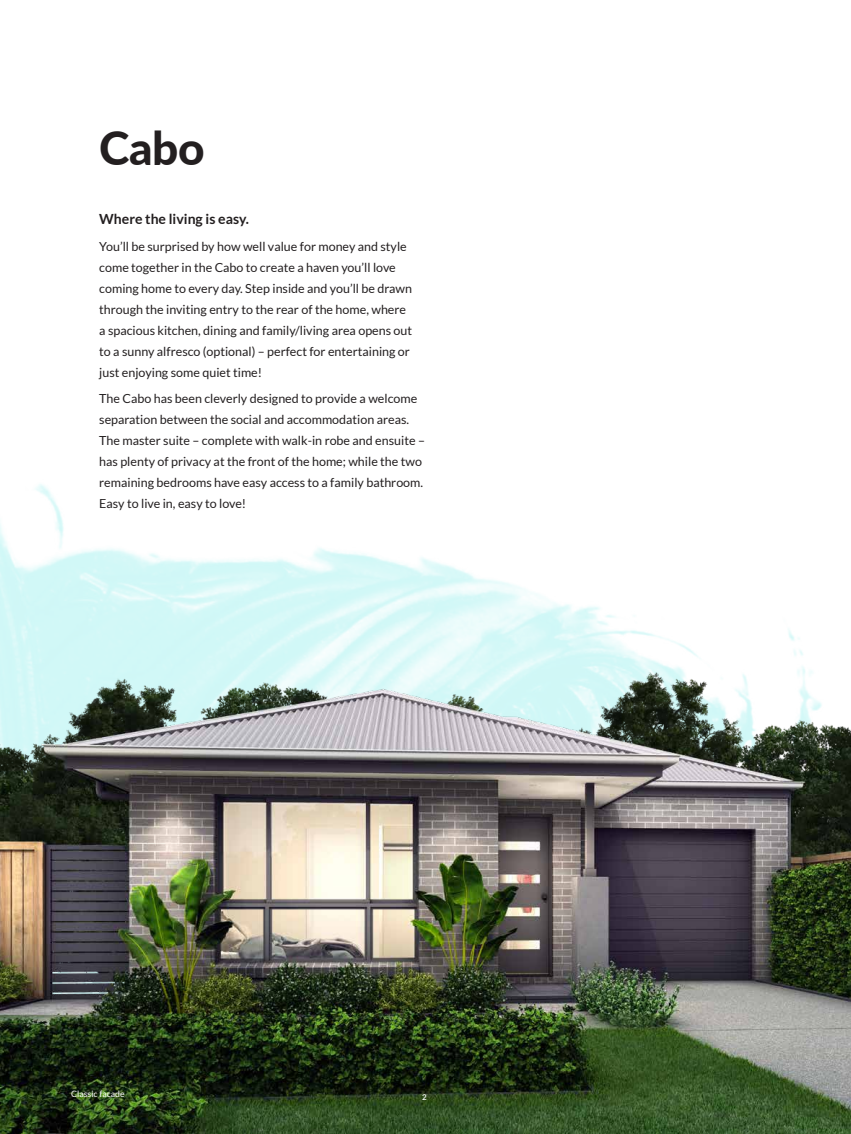
<style>
.page{position:relative;width:851px;height:1134px;background:#fff}
.page>*{position:absolute;margin:0;border:0;box-sizing:border-box;transform-origin:0 0}
.t1{font:800 46px "Lato";color:#231f20}
.t2{font:700 14px "Lato";color:#231f20}
.t3{font:12.5px/21px "Lato";color:#231f20}
.t4{font:8.7px "Lato";color:#fff}
.t5{font:600 8px "Lato";color:#fff}
</style>
<div class="page">
<img style="left:0;top:484px;width:850px;height:650px">
<h1 class="t1" style="left:99px;top:114px;width:107px">Cabo</h1>
<p class="t2" style="left:99px;top:211px;width:151px">Where the living is easy.</p>
<p class="t3" style="left:99px;top:235px;width:314px">You’ll be surprised by how well value for money and style come together in the Cabo to create a haven you’ll love coming home to every day. Step inside and you’ll be drawn through the inviting entry to the rear of the home, where a spacious kitchen, dining and family/living area opens out to a sunny alfresco (optional) – perfect for entertaining or just enjoying some quiet time!</p>
<p class="t3" style="left:99px;top:388px;width:327px">The Cabo has been cleverly designed to provide a welcome separation between the social and accommodation areas.<br>The master suite – complete with walk-in robe and ensuite – has plenty of privacy at the front of the home; while the two remaining bedrooms have easy access to a family bathroom.<br>Easy to live in, easy to love!</p>
<p class="t4" style="left:71px;top:1089px;width:55px">Classic facade</p>
<p class="t5" style="left:422px;top:1092px;width:6px">2</p>
</div>
